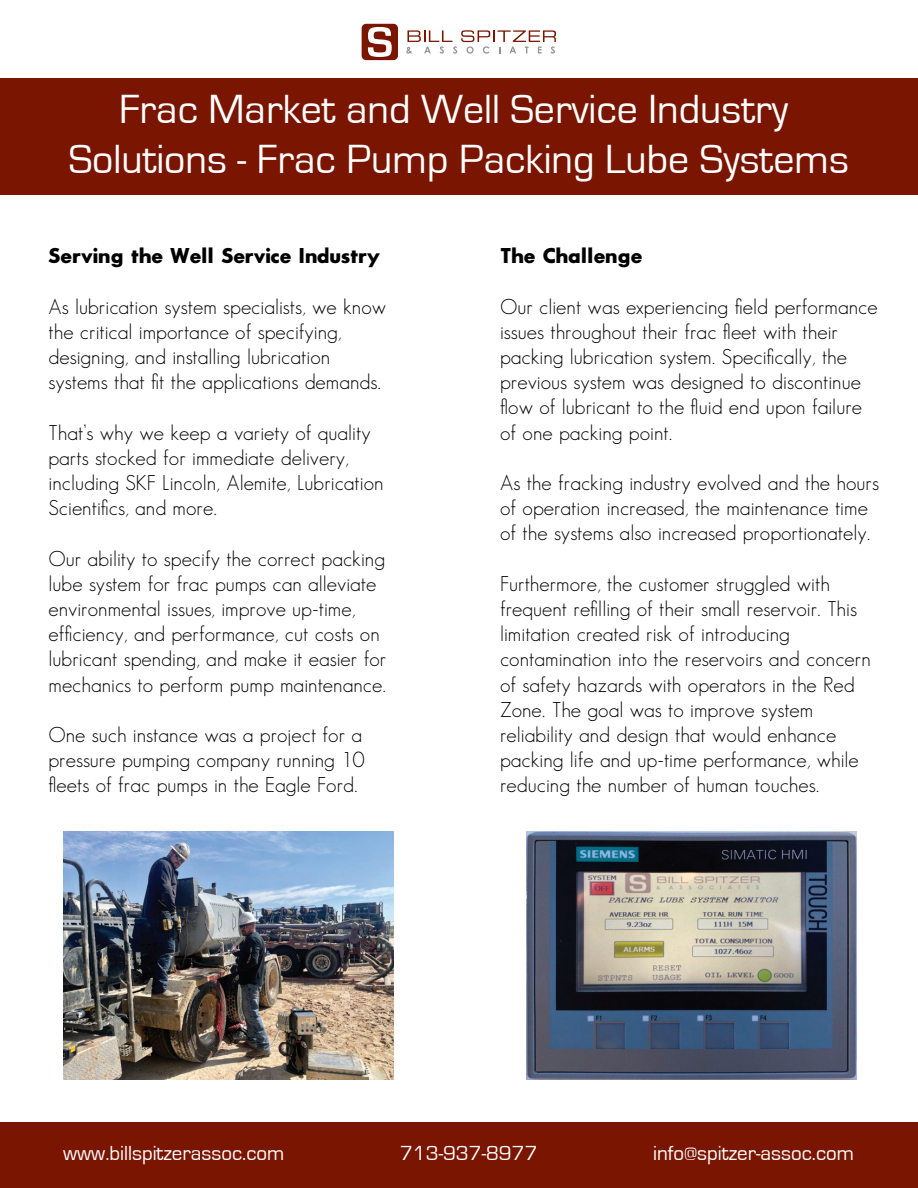
<style>
.page{position:relative;width:918px;height:1188px;background:#fff}
.page>*{position:absolute;margin:0;border:0;box-sizing:border-box;transform-origin:0 0}
.t1{font:42px/50.4px "Eurostile";color:#fff;text-align:center}
.t2{font:21px/25.2px "Sans Serif FLF";color:#000}
.t3{font:21px "Eurostile";color:#fff}
.t4{font:21px "Sans Serif Bld FLF";color:#000}
</style>
<div class="page">
<svg style="left:362px;top:24px;width:36px;height:36px"></svg>
<svg style="left:406px;top:30px;width:150px;height:24px"></svg>
<div style="left:0;top:78px;width:918px;height:116px;background:#791500"></div>
<div style="left:0;top:1122px;width:918px;height:66px;background:#791500"></div>
<img style="left:64px;top:832px;width:330px;height:247px">
<img style="left:527px;top:832px;width:330px;height:247px">
<h1 class="t1" style="left:69px;top:84px;width:782px">Frac Market and Well Service Industry<br>Solutions - Frac Pump Packing Lube Systems</h1>
<p class="t4" style="left:49px;top:244px;width:333px">Serving the Well Service Industry</p>
<p class="t2" style="left:49px;top:294px;width:339px">As lubrication system specialists, we know the critical importance of specifying, designing, and installing lubrication systems that fit the applications demands.</p>
<p class="t2" style="left:49px;top:420px;width:337px">That’s why we keep a variety of quality parts stocked for immediate delivery, including SKF Lincoln, Alemite, Lubrication Scientifics, and more.</p>
<p class="t2" style="left:49px;top:546px;width:339px">Our ability to specify the correct packing lube system for frac pumps can alleviate environmental issues, improve up-time, efficiency, and performance, cut costs on lubricant spending, and make it easier for mechanics to perform pump maintenance.</p>
<p class="t2" style="left:49px;top:722px;width:317px;text-align:justify">One such instance was a project for a pressure pumping company running 10 fleets of frac pumps in the Eagle Ford.</p>
<p class="t4" style="left:500px;top:244px;width:144px">The Challenge</p>
<p class="t2" style="left:500px;top:293px;width:379px">Our client was experiencing field performance issues throughout their frac fleet with their packing lubrication system. Specifically, the previous system was designed to discontinue flow of lubricant to the fluid end upon failure of one packing point.</p>
<p class="t2" style="left:500px;top:470px;width:381px">As the fracking industry evolved and the hours of operation increased, the maintenance time of the systems also increased proportionately.</p>
<p class="t2" style="left:500px;top:571px;width:372px">Furthermore, the customer struggled with frequent refilling of their small reservoir. This limitation created risk of introducing contamination into the reservoirs and concern of safety hazards with operators in the Red Zone. The goal was to improve system reliability and design that would enhance packing life and up-time performance, while reducing the number of human touches.</p>
<p class="t3" style="left:63px;top:1141px;width:223px">www.billspitzerassoc.com</p>
<p class="t3" style="left:400px;top:1141px;width:139px">713-937-8977</p>
<p class="t3" style="left:653px;top:1141px;width:203px">info@spitzer-assoc.com</p>
</div>
